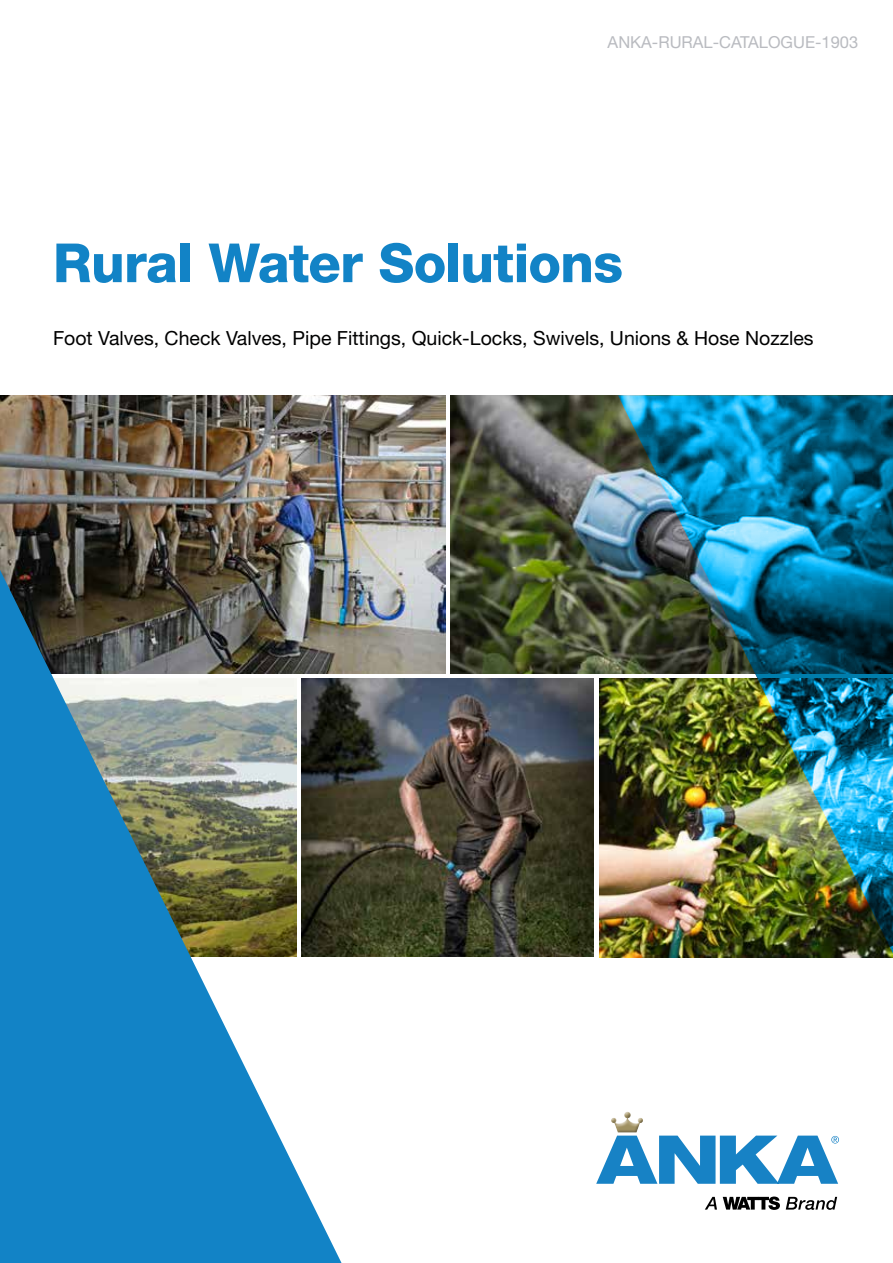
<style>
.page{position:relative;width:893px;height:1263px;background:#fff}
.page>*{position:absolute;margin:0;border:0;box-sizing:border-box;transform-origin:0 0}
.t1{font:800 54px "Helvetica Neue";letter-spacing:-.015em;color:#1283c6}
.t2{font:19.5px "Helvetica Neue";color:#000101}
.t3{font:16.5px "Helvetica Neue";color:#b9bbc0}
</style>
<div class="page">
<img style="left:450px;top:396px;width:168px;height:278px">
<img style="left:599px;top:679px;width:19px;height:278px">
<img style="left:618px;top:395px;width:275px;height:563px">
<img style="left:341px;top:679px;width:253px;height:277px">
<img style="left:0;top:395px;width:445px;height:278px">
<img style="left:0;top:570px;width:341px;height:693px">
<img style="left:611px;top:1112px;width:16px;height:11px">
<svg style="left:596px;top:1135px;width:243px;height:49px"></svg>
<svg style="left:705px;top:1197px;width:12px;height:12px"></svg>
<svg style="left:723px;top:1196px;width:57px;height:14px"></svg>
<svg style="left:786px;top:1197px;width:51px;height:13px"></svg>
<p class="t3" style="left:608px;top:33px;width:252px">ANKA-RURAL-CATALOGUE-1903</p>
<h1 class="t1" style="left:53px;top:231px;width:571px">Rural Water Solutions</h1>
<p class="t2" style="left:53px;top:327px;width:762px">Foot Valves, Check Valves, Pipe Fittings, Quick-Locks, Swivels, Unions &amp; Hose Nozzles</p>
</div>
